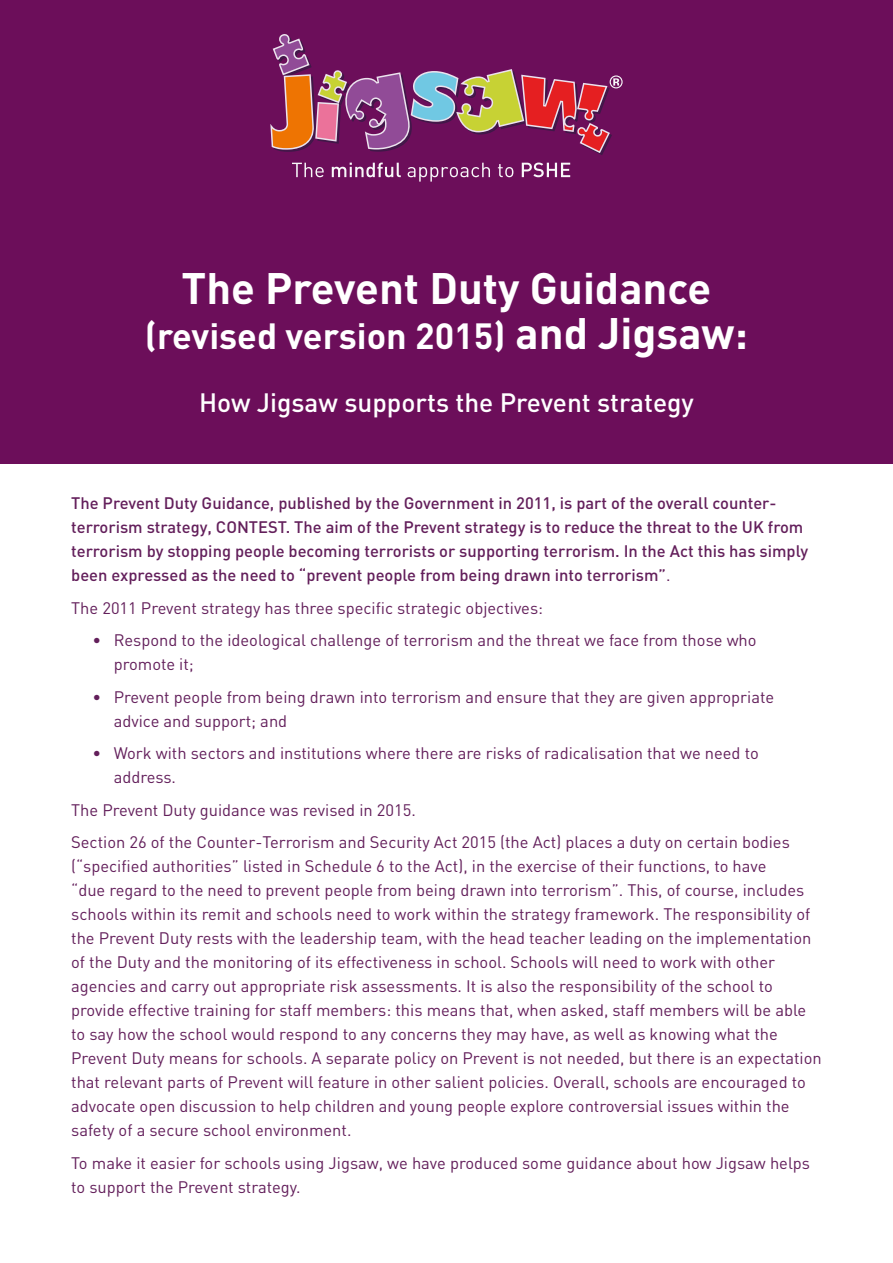
<style>
.page{position:relative;width:893px;height:1263px;background:#fff}
.page>*{position:absolute;margin:0;border:0;box-sizing:border-box;transform-origin:0 0}
.t1{font:700 43.5px "DIN";color:#fff}
.t2{font:700 36px "DIN";color:#fff}
.t3{font:500 26.25px "DIN";color:#fff}
.t4{font:16.5px/24px "DIN";color:#631f5b}
.t5{font:500 16.5px/24px "DIN";color:#631f5b}
.s1{font-size:43.5px}
.s2{font-weight:400}
</style>
<div class="page">
<div style="left:0;top:0;width:893px;height:463px;background:#6c0e5a"></div>
<svg style="left:292px;top:163px;width:32px;height:14px"></svg>
<svg style="left:332px;top:163px;width:69px;height:14px"></svg>
<svg style="left:408px;top:163px;width:82px;height:19px"></svg>
<svg style="left:498px;top:164px;width:15px;height:13px"></svg>
<svg style="left:522px;top:163px;width:48px;height:14px"></svg>
<svg style="left:270px;top:34px;width:353px;height:121px"></svg>
<h1 class="t1" style="left:182px;top:260px;width:531px">The Prevent Duty Guidance</h1>
<h2 class="t2" style="left:145px;top:312px;width:605px">(revised version 2015) <span class="s1">and Jigsaw:</span></h2>
<h3 class="t3" style="left:199px;top:386px;width:496px">How Jigsaw supports the Prevent strategy</h3>
<p class="t5" style="left:71px;top:490px;width:738px">The Prevent Duty Guidance, published by the Government in 2011, is part of the overall counter&shy;terrorism strategy, CONTEST. The aim of the Prevent strategy is to reduce the threat to the UK from terrorism by stopping people becoming terrorists or supporting terrorism. In the Act this has simply been expressed as the need to “prevent people from being drawn into terrorism”<span class="s2">.</span></p>
<p class="t4" style="left:71px;top:595px;width:473px">The 2011 Prevent strategy has three specific strategic objectives:</p>
<p class="t4" style="left:114px;top:628px;width:644px;text-indent:-21px">• Respond to the ideological challenge of terrorism and the threat we face from those who promote it;</p>
<p class="t4" style="left:114px;top:684px;width:662px;text-indent:-21px">• Prevent people from being drawn into terrorism and ensure that they are given appropriate advice and support; and</p>
<p class="t4" style="left:114px;top:741px;width:647px;text-indent:-21px">• Work with sectors and institutions where there are risks of radicalisation that we need to address.</p>
<p class="t4" style="left:71px;top:793px;width:720px;line-height:32.5px">The Prevent Duty guidance was revised in 2015.<br>Section 26 of the Counter-Terrorism and Security Act 2015 (the Act) places a duty on certain bodies</p>
<p class="t4" style="left:71px;top:854px;width:752px">(“specified authorities” listed in Schedule 6 to the Act), in the exercise of their functions, to have<br>“due regard to the need to prevent people from being drawn into terrorism”. This, of course, includes schools within its remit and schools need to work within the strategy framework. The responsibility of the Prevent Duty rests with the leadership team, with the head teacher leading on the implementation of the Duty and the monitoring of its effectiveness in school. Schools will need to work with other agencies and carry out appropriate risk assessments. It is also the responsibility of the school to provide effective training for staff members: this means that, when asked, staff members will be able to say how the school would respond to any concerns they may have, as well as knowing what the Prevent Duty means for schools. A separate policy on Prevent is not needed, but there is an expectation that relevant parts of Prevent will feature in other salient policies. Overall, schools are encouraged to advocate open discussion to help children and young people explore controversial issues within the safety of a secure school environment.</p>
<p class="t4" style="left:71px;top:1150px;width:740px">To make it easier for schools using Jigsaw, we have produced some guidance about how Jigsaw helps to support the Prevent strategy.</p>
</div>
